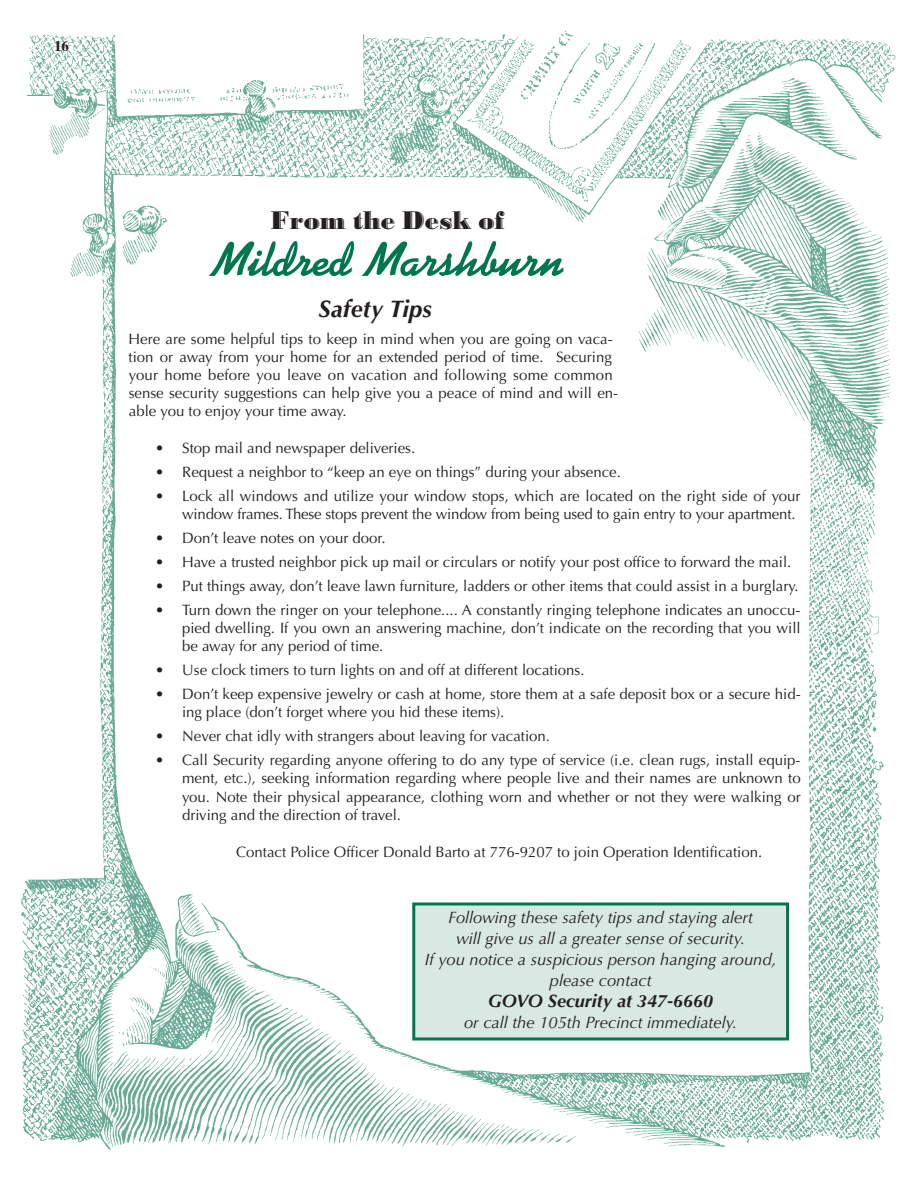
<style>
.page{position:relative;width:918px;height:1188px;background:#fff}
.page>*{position:absolute;margin:0;border:0;box-sizing:border-box;transform-origin:0 0}
.t1{font:51px "Kauflinn DTC";color:#007650}
.t2{font:27px "Bodoni Highlight ICG";letter-spacing:-.025em;color:#231f1f}
.t3{font:italic 700 24px "Optima";color:#231f1f}
.t4{font:italic 700 18px "Optima";color:#231f1f}
.t5{font:italic 16.5px/21px "Optima";color:#231f1f;text-align:center}
.t6{font:15px/18px "Optima";color:#231f1f}
.t7{font:700 15px "Times";color:#231f1f}
</style>
<div class="page">
<img style="left:21px;top:30px;width:875px;height:1120px">
<div style="left:414px;top:904px;width:374px;height:135px;background:#d9e8e2"></div>
<div style="left:412px;top:902px;width:377px;height:138px;border:3px solid #007650"></div>
<p class="t7" style="left:54px;top:40px;width:16px">16</p>
<h2 class="t2" style="left:271px;top:213px;width:235px">From the Desk of</h2>
<h1 class="t1" style="left:213px;top:239px;width:352px">Mildred Marshburn</h1>
<h3 class="t3" style="left:319px;top:299px;width:115px">Safety Tips</h3>
<p class="t6" style="left:129px;top:332px;width:491px">Here are some helpful tips to keep in mind when you are going on vaca&shy;tion or away from your home for an extended period of time. Securing your home before you leave on vacation and following some common sense security suggestions can help give you a peace of mind and will en&shy;able you to enjoy your time away.</p>
<p class="t6" style="left:155px;top:440px;width:261px">• Stop mail and newspaper deliveries.</p>
<p class="t6" style="left:155px;top:464px;width:467px">• Request a neighbor to “keep an eye on things” during your absence.</p>
<p class="t6" style="left:182px;top:488px;width:620px;text-indent:-27px">• Lock all windows and utilize your window stops, which are located on the right side of your window frames. These stops prevent the window from being used to gain entry to your apartment.</p>
<p class="t6" style="left:155px;top:530px;width:232px">• Don’t leave notes on your door.</p>
<p class="t6" style="left:155px;top:554px;width:638px">• Have a trusted neighbor pick up mail or circulars or notify your post office to forward the mail.</p>
<p class="t6" style="left:155px;top:578px;width:645px">• Put things away, don’t leave lawn furniture, ladders or other items that could assist in a burglary.</p>
<p class="t6" style="left:182px;top:602px;width:620px;text-align:justify;text-indent:-27px">• Turn down the ringer on your telephone.... A constantly ringing telephone indicates an unoccu&shy;pied dwelling. If you own an answering machine, don’t indicate on the recording that you will be away for any period of time.</p>
<p class="t6" style="left:155px;top:662px;width:431px">• Use clock timers to turn lights on and off at different locations.</p>
<p class="t6" style="left:182px;top:686px;width:620px;text-indent:-27px">• Don’t keep expensive jewelry or cash at home, store them at a safe deposit box or a secure hid&shy;ing place (don’t forget where you hid these items).</p>
<p class="t6" style="left:155px;top:728px;width:396px">• Never chat idly with strangers about leaving for vacation.</p>
<p class="t6" style="left:182px;top:752px;width:620px;line-height:18.5px;text-align:justify;text-indent:-27px">• Call Security regarding anyone offering to do any type of service (i.e. clean rugs, install equip&shy;ment, etc.), seeking information regarding where people live and their names are unknown to you. Note their physical appearance, clothing worn and whether or not they were walking or driving and the direction of travel.</p>
<p class="t6" style="left:236px;top:844px;width:527px">Contact Police Officer Donald Barto at 776-9207 to join Operation Identification.</p>
<p class="t5" style="left:425px;top:908px;width:353px">Following these safety tips and staying alert<br>will give us all a greater sense of security.<br>If you notice a suspicious person hanging around, please contact</p>
<p class="t4" style="left:488px;top:993px;width:226px">GOVO Security at 347-6660</p>
<p class="t5" style="left:464px;top:1013px;width:275px">or call the 105th Precinct immediately.</p>
</div>
